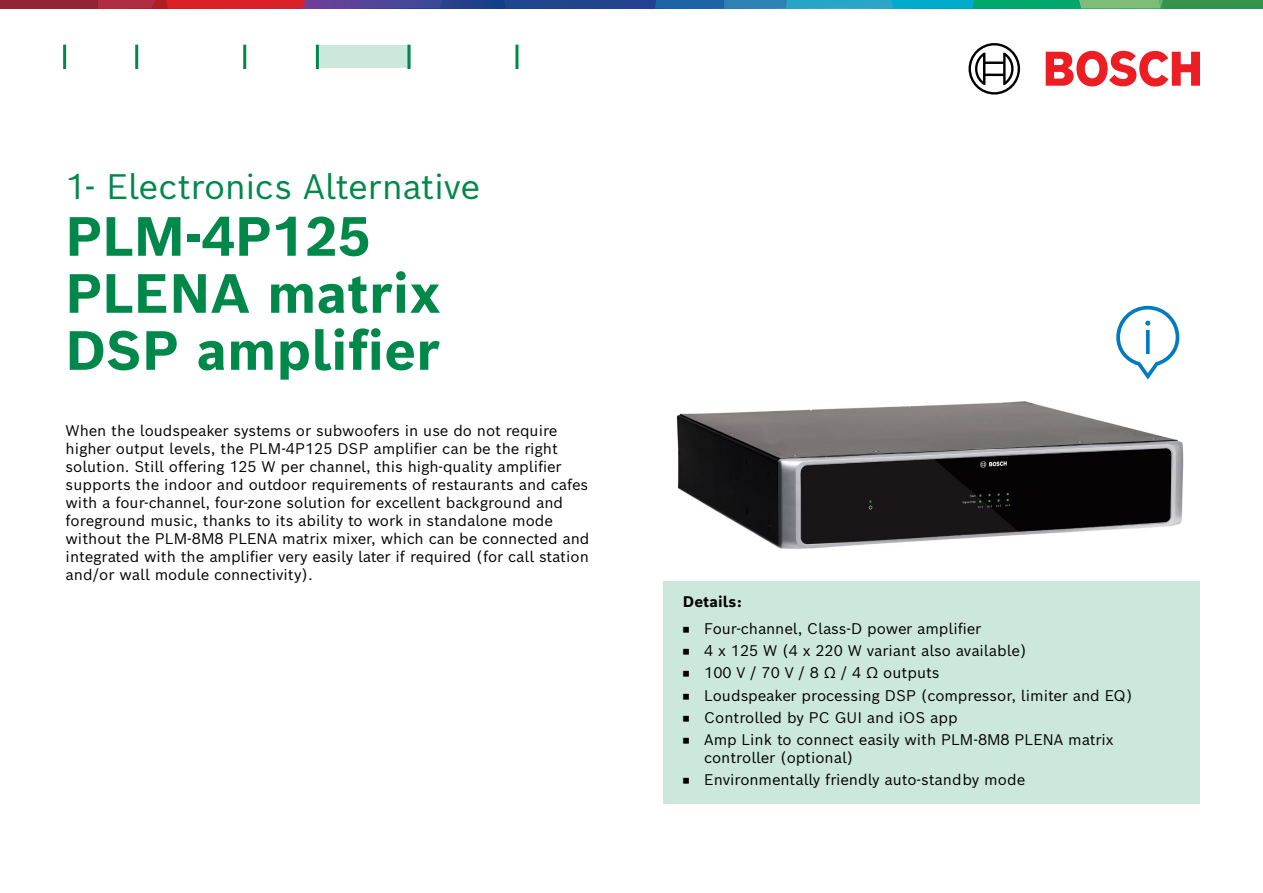
<style>
.page{position:relative;width:1263px;height:893px;background:#fff}
.page>*{position:absolute;margin:0;border:0;box-sizing:border-box;transform-origin:0 0}
.t1{font:700 54px/57px "Bosch Sans";color:#00884a}
.t2{font:34.5px "Bosch Sans";letter-spacing:-.01em;color:#00884a}
.t3{font:15px/18px "Bosch Sans";color:#000}
.s1{font-weight:700}
.s2{font-size:13.5px}
</style>
<div class="page">
<img style="left:676px;top:379px;width:508px;height:170px">
<div style="left:663px;top:581px;width:536px;height:223px;background:#cce7db"></div>
<svg style="left:1116px;top:306px;width:63px;height:73px"></svg>
<div style="left:0;top:0;width:97px;height:9px;background:#902336"></div>
<svg style="left:97px;top:0;width:1166px;height:9px;background:#486b80"></svg>
<svg style="left:1046px;top:51px;width:154px;height:35px"></svg>
<svg style="left:968px;top:43px;width:52px;height:52px"></svg>
<div style="left:317px;top:45px;width:93px;height:22px;background:#cce7db"></div>
<hr style="left:135px;top:45px;width:3px;height:24px;background:#00884a">
<hr style="left:316px;top:45px;width:3px;height:24px;background:#00884a">
<hr style="left:243px;top:45px;width:3px;height:24px;background:#00884a">
<hr style="left:63px;top:45px;width:3px;height:24px;background:#00884a">
<hr style="left:407px;top:45px;width:3px;height:24px;background:#00884a">
<hr style="left:515px;top:45px;width:3px;height:24px;background:#00884a">
<h2 class="t2" style="left:65px;top:157px;width:417px">1- Electronics Alternative</h2>
<h1 class="t1" style="left:65px;top:203px;width:377px">PLM-4P125<br>PLENA matrix<br>DSP amplifier</h1>
<p class="t3" style="left:66px;top:420px;width:525px">When the loudspeaker systems or subwoofers in use do not require higher output levels, the PLM-4P125 DSP amplifier can be the right solution. Still offering 125 W per channel, this high-quality amplifier supports the indoor and outdoor requirements of restaurants and cafes with a four-channel, four-zone solution for excellent background and foreground music, thanks to its ability to work in standalone mode without the PLM-8M8 PLENA matrix mixer, which can be connected and integrated with the amplifier very easily later if required (for call station and/or wall module connectivity).</p>
<p class="t3" style="left:683px;top:587px;width:300px;line-height:26.5px"><span class="s1">Details:<br></span><span class="s2">◾</span> Four‑channel, Class-D power amplifier</p>
<p class="t3" style="left:683px;top:638px;width:451px;line-height:22.2px"><span class="s2">◾</span> 4 x 125 W (4 x 220 W variant also available)<br><span class="s2">◾</span> 100 V / 70 V / 8 Ω / 4 Ω outputs<br><span class="s2">◾</span> Loudspeaker processing DSP (compressor, limiter and EQ) <span class="s2">◾</span> Controlled by PC GUI and iOS app<br><span class="s2">◾</span> Amp Link to connect easily with PLM-8M8 PLENA matrix</p>
<p class="t3" style="left:683px;top:745px;width:344px;line-height:22.2px;text-indent:21px">controller (optional)<br><span class="s2">◾</span> Environmentally friendly auto-standby mode</p>
</div>
